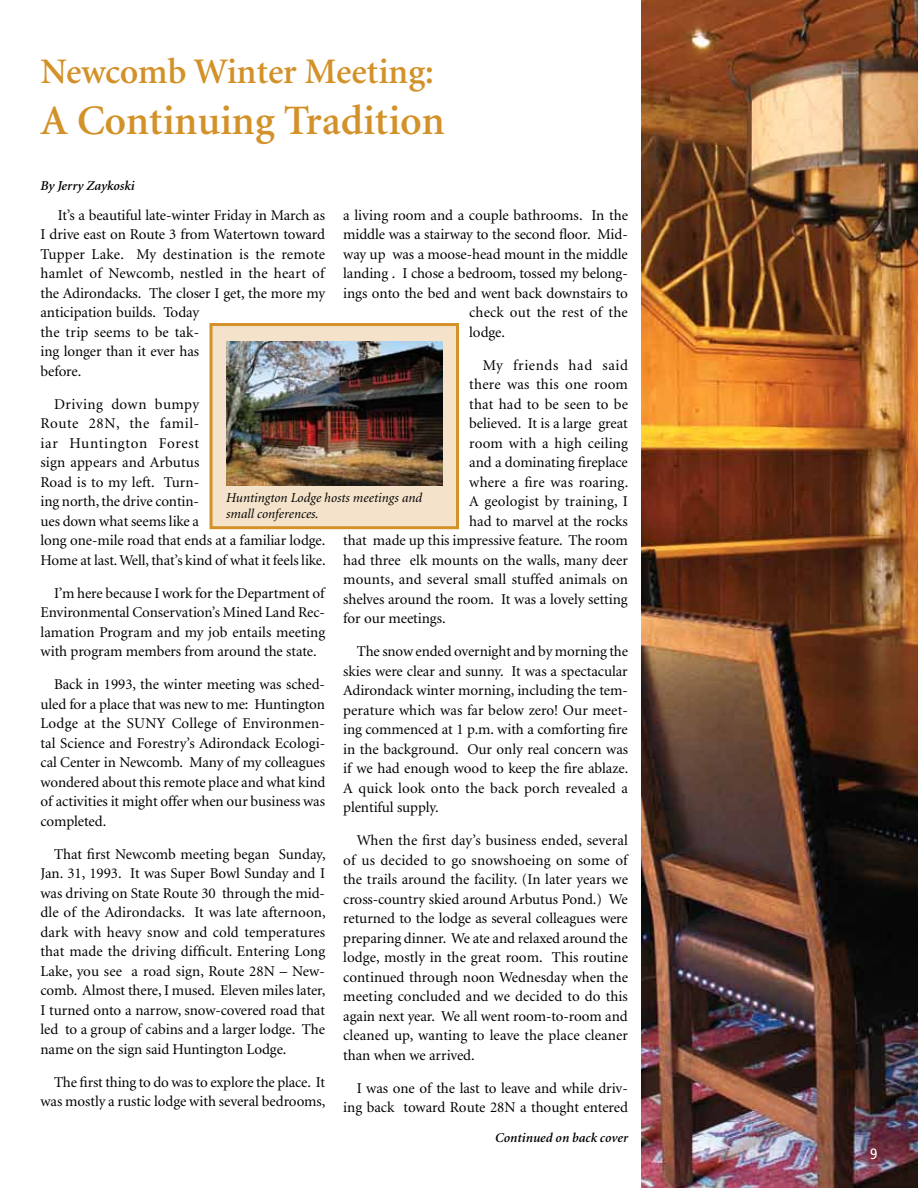
<style>
.page{position:relative;width:918px;height:1188px;background:#fff}
.page>*{position:absolute;margin:0;border:0;box-sizing:border-box;transform-origin:0 0}
.t1{font:600 42px "Minion";color:#d39129}
.t2{font:600 36px "Minion";color:#d39129}
.t3{font:15px/19.5px "Minion";letter-spacing:-.005em;color:#000;text-align:justify}
.t4{font:15px "Minion";letter-spacing:.015em;color:#000}
.t5{font:15px "Minion";letter-spacing:.04em;color:#000}
.t6{font:condensed 15px "Frutiger LT";color:#fff}
.t7{font:italic 13.5px/16.5px "Minion";color:#000}
.t8{font:italic 600 13.5px "Minion";color:#000}
</style>
<div class="page">
<div style="left:210px;top:323px;width:249px;height:206px;background:#f4e3ca;border:3px solid #d39129"></div>
<img style="left:642px;top:0;width:276px;height:1188px">
<img style="left:226px;top:341px;width:216px;height:144px">
<h2 class="t2" style="left:40px;top:53px;width:395px">Newcomb Winter Meeting:</h2>
<h1 class="t1" style="left:40px;top:99px;width:406px">A Continuing Tradition</h1>
<p class="t8" style="left:40px;top:179px;width:96px">By Jerry Zaykoski</p>
<p class="t3" style="left:343px;top:206px;width:286px">a living room and a couple bathrooms. In the</p>
<p class="t3" style="left:343px;top:225px;width:286px">middle was a stairway to the second floor. Mid-</p>
<p class="t3" style="left:343px;top:245px;width:286px">way up was a moose-head mount in the middle</p>
<p class="t3" style="left:343px;top:264px;width:286px">landing . I chose a bedroom, tossed my belong-</p>
<p class="t3" style="left:343px;top:284px;width:286px">ings onto the bed and went back downstairs to</p>
<p class="t3" style="left:469px;top:303px;width:160px">check out the rest of the</p>
<p class="t3" style="left:469px;top:323px;width:37px">lodge.</p>
<p class="t5" style="left:483px;top:358px;width:147px">My friends had said</p>
<p class="t4" style="left:469px;top:377px;width:160px">there was this one room</p>
<p class="t3" style="left:469px;top:395px;width:160px">that had to be seen to be</p>
<p class="t3" style="left:469px;top:414px;width:160px">believed. It is a large great</p>
<p class="t3" style="left:469px;top:434px;width:160px">room with a high ceiling</p>
<p class="t3" style="left:469px;top:453px;width:160px">and a dominating fireplace</p>
<p class="t3" style="left:469px;top:473px;width:161px">where a fire was roaring.</p>
<p class="t3" style="left:469px;top:492px;width:160px">A geologist by training, I</p>
<p class="t3" style="left:469px;top:512px;width:160px">had to marvel at the rocks</p>
<p class="t3" style="left:343px;top:531px;width:286px">that made up this impressive feature. The room</p>
<p class="t3" style="left:343px;top:551px;width:286px">had three elk mounts on the walls, many deer</p>
<p class="t3" style="left:343px;top:570px;width:286px">mounts, and several small stuffed animals on</p>
<p class="t3" style="left:343px;top:590px;width:286px">shelves around the room. It was a lovely setting</p>
<p class="t3" style="left:343px;top:609px;width:104px">for our meetings.</p>
<p class="t3" style="left:343px;top:642px;width:287px;text-indent:14px">The snow ended overnight and by morning the skies were clear and sunny. It was a spectacular Adirondack winter morning, including the tem&shy;perature which was far below zero! Our meet&shy;ing commenced at 1 p.m. with a comforting fire in the background. Our only real concern was if we had enough wood to keep the fire ablaze.<br>A quick look onto the back porch revealed a plentiful supply.</p>
<p class="t3" style="left:343px;top:831px;width:286px;text-indent:14px">When the first day’s business ended, several of us decided to go snowshoeing on some of the trails around the facility. (In later years we cross-country skied around Arbutus Pond.) We returned to the lodge as several colleagues were preparing dinner. We ate and relaxed around the lodge, mostly in the great room. This routine continued through noon Wednesday when the meeting concluded and we decided to do this again next year. We all went room-to-room and cleaned up, wanting to leave the place cleaner than when we arrived.</p>
<p class="t3" style="left:343px;top:1079px;width:286px;text-align:right">I was one of the last to leave and while driv&shy;ing back toward Route 28N a thought entered</p>
<p class="t3" style="left:40px;top:206px;width:286px;text-align:left;text-indent:17px">It’s a beautiful late-winter Friday in March as I drive east on Route 3 from Watertown toward Tupper Lake. My destination is the remote hamlet of Newcomb, nestled in the heart of the Adirondacks. The closer I get, the more my anticipation builds. Today<br>the trip seems to be tak-<br>ing longer than it ever has<br>before.</p>
<p class="t3" style="left:40px;top:395px;width:287px;text-align:left;text-indent:14px">Driving down bumpy<br>Route 28N, the famil-<br>iar Huntington Forest<br>sign appears and Arbutus<br>Road is to my left. Turn-<br>ing north, the drive contin-<br>ues down what seems like a<br>long one-mile road that ends at a familiar lodge.<br>Home at last. Well, that’s kind of what it feels like.</p>
<p class="t3" style="left:40px;top:584px;width:286px;text-indent:14px">I’m here because I work for the Department of Environmental Conservation’s Mined Land Rec&shy;lamation Program and my job entails meeting with program members from around the state.</p>
<p class="t3" style="left:40px;top:675px;width:286px;text-indent:14px">Back in 1993, the winter meeting was sched&shy;uled for a place that was new to me: Huntington Lodge at the SUNY College of Environmen&shy;tal Science and Forestry’s Adirondack Ecologi&shy;cal Center in Newcomb. Many of my colleagues wondered about this remote place and what kind of activities it might offer when our business was completed.</p>
<p class="t3" style="left:40px;top:845px;width:287px;text-indent:14px">That first Newcomb meeting began Sunday, Jan. 31, 1993. It was Super Bowl Sunday and I was driving on State Route 30 through the mid&shy;dle of the Adirondacks. It was late afternoon, dark with heavy snow and cold temperatures that made the driving difficult. Entering Long Lake, you see a road sign, Route 28N – New&shy;comb. Almost there, I mused. Eleven miles later, I turned onto a narrow, snow-covered road that led to a group of cabins and a larger lodge. The name on the sign said Huntington Lodge.</p>
<p class="t3" style="left:40px;top:1073px;width:286px;text-align:right">The first thing to do was to explore the place. It was mostly a rustic lodge with several bedrooms,</p>
<p class="t7" style="left:226px;top:490px;width:197px">Huntington Lodge hosts meetings and small conferences.</p>
<p class="t8" style="left:495px;top:1131px;width:134px">Continued on back cover</p>
<p class="t6" style="left:870px;top:1145px;width:9px">9</p>
</div>
